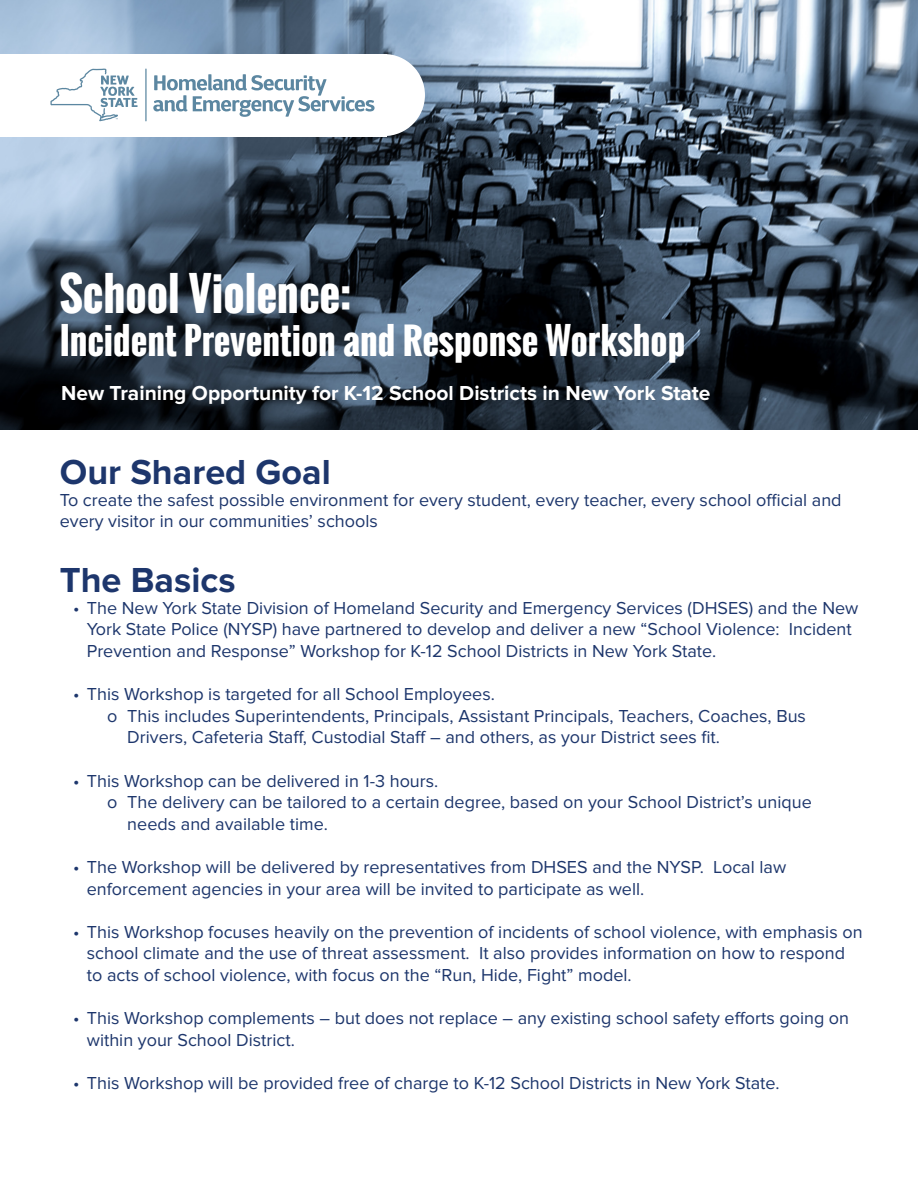
<style>
.page{position:relative;width:918px;height:1188px;background:#fff}
.page>*{position:absolute;margin:0;border:0;box-sizing:border-box;transform-origin:0 0}
.t1{font:700 45px "Oswald";color:#fff}
.t2{font:700 36px "Oswald";color:#fff}
.t3{font:700 36px "Proxima Nova";color:#1d366c}
.t4{font:700 21px "Proxima Nova";color:#fff}
.t5{font:18px/21.6px "Proxima Nova";color:#1d366c}
</style>
<div class="page">
<img style="left:0;top:0;width:918px;height:430px">
<div style="left:0;top:54px;width:387px;height:82px;background:#fff"></div>
<div style="left:343px;top:54px;width:82px;height:82px;background:#fff;border-radius:50%"></div>
<svg style="left:153px;top:74px;width:222px;height:43px"></svg>
<hr style="left:145px;top:69px;width:2px;height:52px;background:#5c87a1">
<svg style="left:50px;top:68px;width:88px;height:53px"></svg>
<p class="t1" style="left:60px;top:260px;width:293px">School Violence:</p>
<p class="t2" style="left:60px;top:314px;width:627px">Incident Prevention and Response Workshop</p>
<p class="t4" style="left:61px;top:380px;width:651px">New Training Opportunity for K-12 School Districts in New York State</p>
<p class="t3" style="left:60px;top:451px;width:273px">Our Shared Goal</p>
<p class="t5" style="left:60px;top:489px;width:783px">To create the safest possible environment for every student, every teacher, every school official and every visitor in our communities’ schools</p>
<p class="t3" style="left:60px;top:559px;width:177px">The Basics</p>
<p class="t5" style="left:87px;top:597px;width:773px;text-indent:-14px">• The New York State Division of Homeland Security and Emergency Services (DHSES) and the New<br>York State Police (NYSP) have partnered to develop and deliver a new “School Violence: Incident<br>Prevention and Response” Workshop for K-12 School Districts in New York State.</p>
<p class="t5" style="left:73px;top:684px;width:423px">• This Workshop is targeted for all School Employees.</p>
<p class="t5" style="left:127px;top:705px;width:680px;text-indent:-20px">o This includes Superintendents, Principals, Assistant Principals, Teachers, Coaches, Bus<br>Drivers, Cafeteria Staff, Custodial Staff – and others, as your District sees fit.</p>
<p class="t5" style="left:73px;top:770px;width:367px">• This Workshop can be delivered in 1-3 hours.</p>
<p class="t5" style="left:127px;top:792px;width:686px;text-indent:-20px">o The delivery can be tailored to a certain degree, based on your School District’s unique needs and available time.</p>
<p class="t5" style="left:87px;top:856px;width:701px;text-indent:-14px">• The Workshop will be delivered by representatives from DHSES and the NYSP. Local law enforcement agencies in your area will be invited to participate as well.</p>
<p class="t5" style="left:87px;top:921px;width:777px;text-indent:-14px">• This Workshop focuses heavily on the prevention of incidents of school violence, with emphasis on school climate and the use of threat assessment. It also provides information on how to respond to acts of school violence, with focus on the “Run, Hide, Fight” model.</p>
<p class="t5" style="left:87px;top:1008px;width:764px;text-indent:-14px">• This Workshop complements – but does not replace – any existing school safety efforts going on within your School District.</p>
<p class="t5" style="left:73px;top:1072px;width:708px">• This Workshop will be provided free of charge to K-12 School Districts in New York State.</p>
</div>
